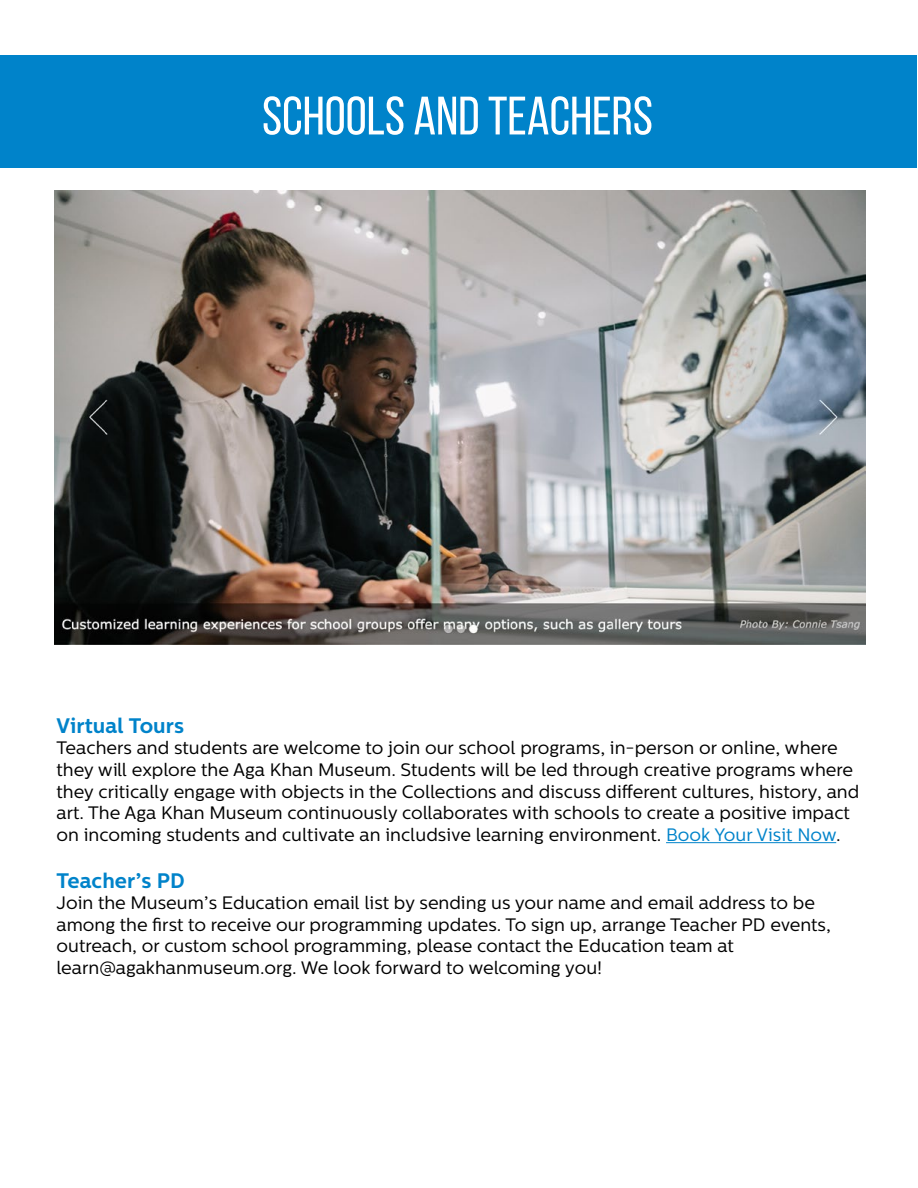
<style>
.page{position:relative;width:918px;height:1188px;background:#fff}
.page>*{position:absolute;margin:0;border:0;box-sizing:border-box;transform-origin:0 0}
.t1{font:54px "Bebas Neue";color:#fff}
.t2{font:700 21px "Centrale Sans";color:#0083ca}
.t3{font:18px/21.6px "Centrale Sans";color:#000}
.s1{color:#0083ca}
</style>
<div class="page">
<div style="left:1px;top:55px;width:916px;height:113px;background:#0083ca"></div>
<hr style="left:666px;top:842px;width:170px;height:1px;background:#0083ca">
<img style="left:54px;top:190px;width:812px;height:455px">
<h1 class="t1" style="left:262px;top:87px;width:392px">SCHOOLS AND TEACHERS</h1>
<p class="t2" style="left:57px;top:713px;width:129px">Virtual Tours</p>
<p class="t3" style="left:57px;top:738px;width:804px">Teachers and students are welcome to join our school programs, in-person or online, where they will explore the Aga Khan Museum. Students will be led through creative programs where they critically engage with objects in the Collections and discuss different cultures, history, and art. The Aga Khan Museum continuously collaborates with schools to create a positive impact on incoming students and cultivate an includsive learning environment. <span class="s1">Book Your Visit Now</span>.</p>
<p class="t2" style="left:57px;top:868px;width:130px">Teacher’s PD</p>
<p class="t3" style="left:57px;top:892px;width:776px">Join the Museum’s Education email list by sending us your name and email address to be among the first to receive our programming updates. To sign up, arrange Teacher PD events, outreach, or custom school programming, please contact the Education team at learn@agakhanmuseum.org. We look forward to welcoming you!</p>
</div>
